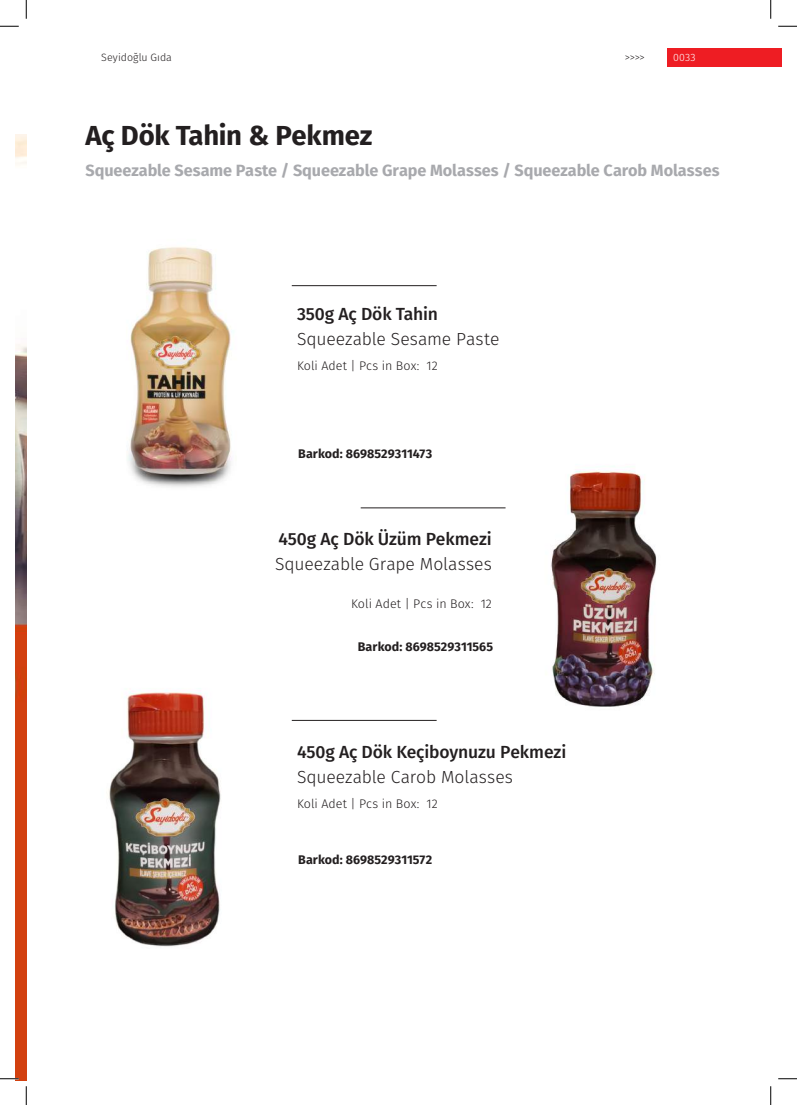
<style>
.page{position:relative;width:797px;height:1105px;background:#fff}
.page>*{position:absolute;margin:0;border:0;box-sizing:border-box;transform-origin:0 0}
.t1{font:700 27.5px "Fira Sans";letter-spacing:-.01em;color:#231f20}
.t2{font:300 17.5px "Fira Sans";color:#231f20}
.t3{font:500 17.5px "Fira Sans";letter-spacing:-.01em;color:#231f20}
.t4{font:700 16.25px "Fira Sans";letter-spacing:-.005em;color:#a8a9ad}
.t5{font:700 12.5px "Fira Sans";letter-spacing:.005em;color:#231f20}
.t6{font:300 12.5px "Fira Sans";letter-spacing:.005em;color:#231f20}
.t7{font:300 10.62px "Fira Sans";letter-spacing:.01em;color:#231f20}
.t8{font:300 10.62px "Fira Sans";color:#fff}
</style>
<div class="page">
<img style="left:15px;top:135px;width:11px;height:945px">
<img style="left:127px;top:247px;width:105px;height:240px">
<img style="left:109px;top:690px;width:112px;height:257px">
<img style="left:505px;top:466px;width:152px;height:241px">
<hr style="left:361px;top:508px;width:144px;height:1px;background:#231f20">
<hr style="left:292px;top:720px;width:144px;height:1px;background:#231f20">
<hr style="left:292px;top:285px;width:144px;height:1px;background:#231f20">
<div style="left:667px;top:48px;width:115px;height:19px;background:#ee1d23"></div>
<svg style="left:0;top:25px;width:19px;height:2px"></svg>
<svg style="left:778px;top:25px;width:19px;height:2px"></svg>
<svg style="left:0;top:1078px;width:19px;height:1px"></svg>
<svg style="left:778px;top:1078px;width:19px;height:1px"></svg>
<svg style="left:25px;top:0;width:2px;height:19px"></svg>
<svg style="left:25px;top:1086px;width:2px;height:19px"></svg>
<svg style="left:770px;top:0;width:1px;height:19px"></svg>
<svg style="left:770px;top:1086px;width:1px;height:19px"></svg>
<p class="t7" style="left:101px;top:50px;width:72px">Seyidoğlu Gıda</p>
<p class="t7" style="left:624px;top:50px;width:22px">&gt;&gt;&gt;&gt;</p>
<p class="t8" style="left:673px;top:50px;width:24px">0033</p>
<h1 class="t1" style="left:85px;top:112px;width:288px">Aç Dök Tahin &amp; Pekmez</h1>
<p class="t4" style="left:85px;top:157px;width:635px">Squeezable Sesame Paste / Squeezable Grape Molasses / Squeezable Carob Molasses</p>
<p class="t3" style="left:297px;top:300px;width:142px">350g Aç Dök Tahin</p>
<p class="t2" style="left:297px;top:327px;width:204px">Squeezable Sesame Paste</p>
<p class="t6" style="left:297px;top:357px;width:142px">Koli Adet | Pcs in Box: 12</p>
<p class="t5" style="left:298px;top:443px;width:136px">Barkod: 8698529311473</p>
<p class="t3" style="left:278px;top:525px;width:215px">450g Aç Dök Üzüm Pekmezi</p>
<p class="t2" style="left:275px;top:552px;width:218px">Squeezable Grape Molasses</p>
<p class="t6" style="left:351px;top:594px;width:142px">Koli Adet | Pcs in Box: 12</p>
<p class="t5" style="left:358px;top:636px;width:137px">Barkod: 8698529311565</p>
<p class="t3" style="left:297px;top:737px;width:271px">450g Aç Dök Keçiboynuzu Pekmezi</p>
<p class="t2" style="left:297px;top:764px;width:217px">Squeezable Carob Molasses</p>
<p class="t6" style="left:297px;top:794px;width:142px">Koli Adet | Pcs in Box: 12</p>
<p class="t5" style="left:298px;top:849px;width:136px">Barkod: 8698529311572</p>
</div>
